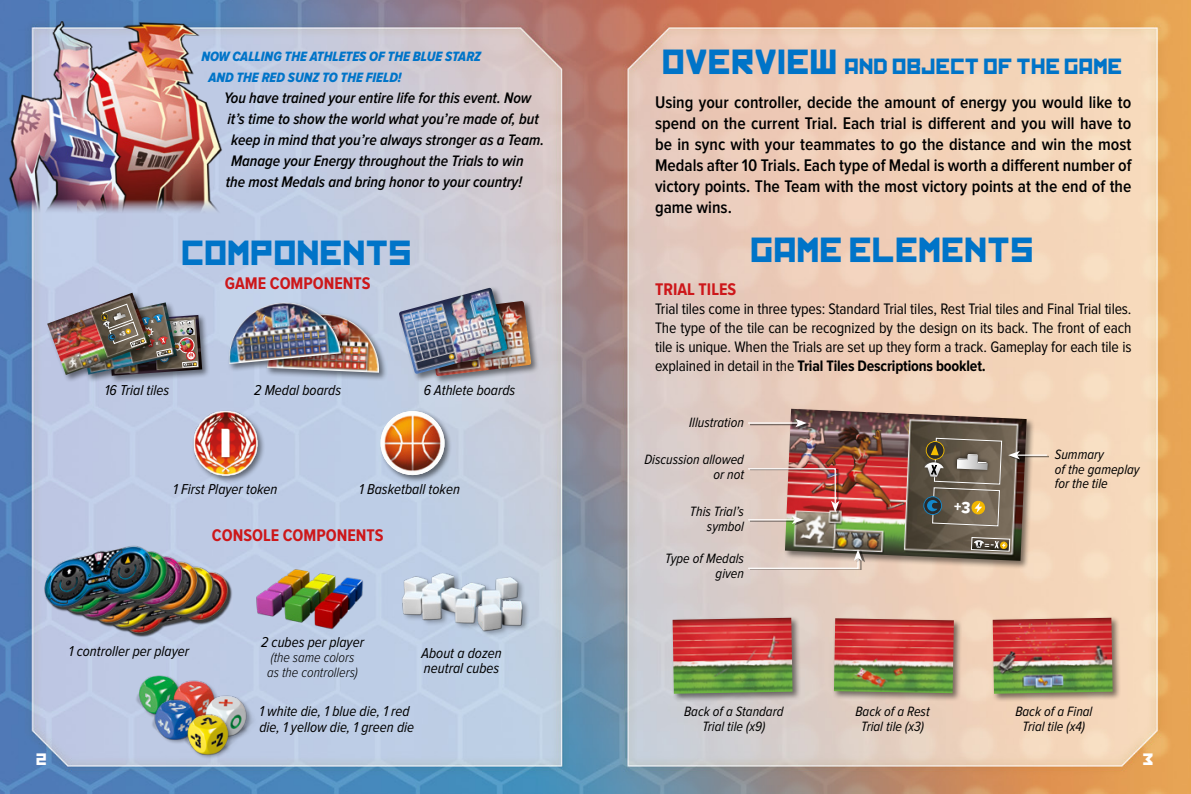
<style>
.page{position:relative;width:1191px;height:794px;background:#fff}
.page>*{position:absolute;margin:0;border:0;box-sizing:border-box;transform-origin:0 0}
.t1{font:33.25px "Kremlin";color:#0074c8}
.t2{font:21px "Kremlin";color:#0074c8}
.t3{font:600 17.5px/21px "Proxima Nova Cond";color:#000;text-align:justify}
.t4{font:700 17.5px "Proxima Nova Cond";color:#cd171a}
.t5{font:15.75px/18.9px "Proxima Nova Cond";letter-spacing:-.01em;color:#000;text-align:justify}
.t6{font:italic 600 15.75px "Proxima Nova Cond";color:#000}
.t7{font:15.75px "Kremlin";color:#fff}
.t8{font:italic 14.88px/15.8px "Proxima Nova Cond";color:#000}
.t9{font:italic 14px/14.9px "Proxima Nova Cond";color:#000;text-align:right}
.t10{font:14px/21px "Proxima Nova Cond Extrabld It";color:#0074c8}
.t11{font:italic 300 14px/14.9px "Proxima Nova Cond";color:#000}
.s1{font-size:33.25px}
.s2{font-weight:700}
</style>
<div class="page">
<img style="left:0;top:0;width:1191px;height:794px">
<div style="left:783px;top:407px;width:252px;height:163px;background:#000;opacity:.5"></div>
<img style="left:785px;top:409px;width:241px;height:152px">
<img style="left:36px;top:540px;width:204px;height:102px">
<img style="left:391px;top:555px;width:139px;height:87px">
<div style="left:122px;top:658px;width:150px;height:18px;background:#becae4"></div>
<div style="left:154px;top:673px;width:150px;height:90px;background:#bdcbe5"></div>
<img style="left:103px;top:676px;width:150px;height:90px">
<img style="left:135px;top:691px;width:150px;height:90px">
<div style="left:191px;top:409px;width:75px;height:75px;background:#000;opacity:.5"></div>
<img style="left:191px;top:408px;width:69px;height:70px;border-radius:35px">
<img style="left:250px;top:562px;width:123px;height:68px">
<div style="left:750px;top:550px;width:114px;height:20px;background:#ac9d93"></div>
<img style="left:747px;top:467px;width:130px;height:102px">
<div style="left:750px;top:420px;width:59px;height:8px;background:#000;opacity:.5"></div>
<hr style="left:748px;top:422px;width:50px;height:1px;background:#fff">
<svg style="left:795px;top:419px;width:12px;height:8px"></svg>
<div style="left:1010px;top:452px;width:39px;height:9px;background:#000;opacity:.5"></div>
<hr style="left:1017px;top:454px;width:30px;height:2px;background:#fff">
<div style="left:266px;top:312px;width:122px;height:69px;background:#000;opacity:.5"></div>
<img style="left:267px;top:314px;width:113px;height:59px">
<div style="left:227px;top:301px;width:122px;height:71px;background:#000;opacity:.5"></div>
<img style="left:226px;top:303px;width:115px;height:61px">
<div style="left:107px;top:313px;width:104px;height:71px;background:#000;opacity:.5"></div>
<img style="left:185px;top:315px;width:17px;height:61px">
<div style="left:76px;top:301px;width:109px;height:82px;background:#000;opacity:.5"></div>
<div style="left:46px;top:291px;width:113px;height:92px;background:#000;opacity:.5"></div>
<img style="left:47px;top:293px;width:104px;height:82px">
<div style="left:427px;top:299px;width:113px;height:85px;background:#000;opacity:.5"></div>
<img style="left:516px;top:301px;width:15px;height:75px">
<div style="left:397px;top:286px;width:119px;height:96px;background:#000;opacity:.5"></div>
<img style="left:398px;top:288px;width:110px;height:86px">
<div style="left:379px;top:410px;width:73px;height:73px;background:#000;opacity:.5"></div>
<img style="left:380px;top:411px;width:64px;height:64px;border-radius:32px">
<div style="left:832px;top:616px;width:130px;height:86px;background:#000;opacity:.5"></div>
<img style="left:834px;top:618px;width:120px;height:75px">
<div style="left:670px;top:616px;width:131px;height:86px;background:#000;opacity:.5"></div>
<img style="left:672px;top:618px;width:120px;height:75px">
<div style="left:990px;top:616px;width:131px;height:86px;background:#000;opacity:.5"></div>
<img style="left:992px;top:618px;width:120px;height:75px">
<img style="left:77px;top:5px;width:191px;height:209px">
<img style="left:4px;top:22px;width:126px;height:192px">
<svg style="left:904px;top:419px;width:115px;height:136px;background:#6f6455"></svg>
<svg style="left:922px;top:710px;width:8px;height:9px"></svg>
<svg style="left:164px;top:387px;width:7px;height:3px"></svg>
<img style="left:62px;top:296px;width:137px;height:79px">
<svg style="left:123px;top:388px;width:4px;height:5px"></svg>
<p class="t10" style="left:208px;top:46px;width:274px;text-indent:-7px">NOW CALLING THE ATHLETES OF THE BLUE STARZ<br>AND THE RED SUNZ TO THE FIELD!</p>
<p class="t6" style="left:224px;top:89px;width:309px">You have trained your entire life for this event. Now</p>
<p class="t6" style="left:228px;top:110px;width:313px">it’s time to show the world what you’re made of, but</p>
<p class="t6" style="left:231px;top:131px;width:314px">keep in mind that you’re always stronger as a Team.</p>
<p class="t6" style="left:231px;top:152px;width:294px">Manage your Energy throughout the Trials to win</p>
<p class="t6" style="left:226px;top:173px;width:298px">the most Medals and bring honor to your country!</p>
<p class="t2" style="left:663px;top:58px;width:461px"><span class="s1">OVERVIEW</span> AND OBJECT OF THE GAME</p>
<p class="t3" style="left:655px;top:92px;width:478px">Using your controller, decide the amount of energy you would like to spend on the current Trial. Each trial is different and you will have to be in sync with your teammates to go the distance and win the most Medals after 10 Trials. Each type of Medal is worth a different number of victory points. The Team with the most victory points at the end of the game wins.</p>
<h1 class="t1" style="left:182px;top:240px;width:232px">COMPONENTS</h1>
<h1 class="t1" style="left:751px;top:237px;width:284px">GAME ELEMENTS</h1>
<p class="t8" style="left:105px;top:382px;width:66px">16 Trial tiles</p>
<p class="t4" style="left:225px;top:274px;width:147px">GAME COMPONENTS</p>
<p class="t8" style="left:254px;top:382px;width:88px">2 Medal boards</p>
<p class="t8" style="left:424px;top:382px;width:93px">6 Athlete boards</p>
<p class="t8" style="left:173px;top:481px;width:106px">1 First Player token</p>
<p class="t8" style="left:359px;top:481px;width:102px">1 Basketball token</p>
<p class="t4" style="left:212px;top:526px;width:173px">CONSOLE COMPONENTS</p>
<p class="t8" style="left:69px;top:643px;width:122px">1 controller per player</p>
<p class="t8" style="left:261px;top:634px;width:104px">2 cubes per player</p>
<p class="t11" style="left:267px;top:650px;width:92px">(the same colors as the controllers)</p>
<p class="t8" style="left:259px;top:703px;width:156px">1 white die, 1 blue die, 1 red die, 1 yellow die, 1 green die</p>
<p class="t8" style="left:421px;top:645px;width:82px">About a dozen neutral cubes</p>
<p class="t4" style="left:655px;top:279px;width:83px">TRIAL TILES</p>
<p class="t5" style="left:655px;top:300px;width:478px">Trial tiles come in three types: Standard Trial tiles, Rest Trial tiles and Final Trial tiles.<br>The type of the tile can be recognized by the design on its back. The front of each tile is unique. When the Trials are set up they form a track. Gameplay for each tile is explained in detail in the <span class="s2">Trial Tiles Descriptions booklet.</span></p>
<p class="t9" style="left:689px;top:415px;width:56px">Illustration</p>
<p class="t9" style="left:644px;top:452px;width:101px">Discussion allowed or not</p>
<p class="t9" style="left:690px;top:504px;width:56px">This Trial’s symbol</p>
<p class="t9" style="left:665px;top:551px;width:80px">Type of Medals given</p>
<p class="t9" style="left:1054px;top:447px;width:86px;text-align:left">Summary<br>of the gameplay for the tile</p>
<p class="t9" style="left:684px;top:704px;width:101px;text-align:center">Back of a Standard<br>Trial tile (x9)</p>
<p class="t9" style="left:855px;top:704px;width:76px;text-align:center">Back of a Rest<br>Trial tile (x3)</p>
<p class="t9" style="left:1015px;top:704px;width:79px;text-align:center">Back of a Final<br>Trial tile (x4)</p>
<p class="t7" style="left:36px;top:753px;width:12px">2</p>
<p class="t7" style="left:1143px;top:753px;width:12px">3</p>
</div>
